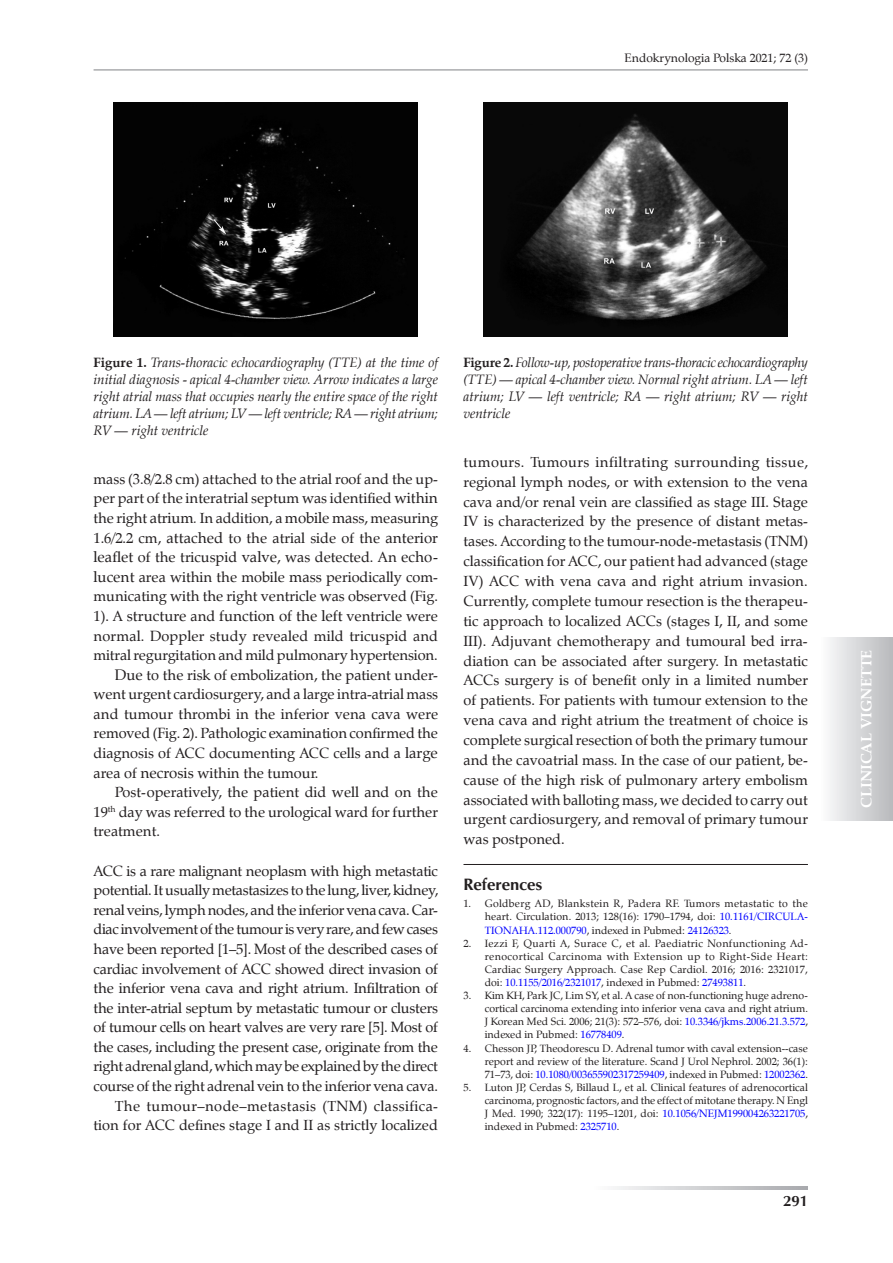
<style>
.page{position:relative;width:893px;height:1263px;background:#fff}
.page>*{position:absolute;margin:0;border:0;box-sizing:border-box;transform-origin:0 0}
.t1{font:700 16.5px "Zapf Humnst EU";color:#231f20}
.t2{font:15px "Zapf Calligr EU";color:#231f20}
.t3{font:700 15px "Zapf Calligr EU";color:#fff}
.t4{font:700 15px "Zapf Humnst EU";color:#231f20}
.t5{font:14.55px/19.8px "Zapf Calligr EU";letter-spacing:-.01em;color:#231f20;text-align:justify}
.t6{font:14.55px "Zapf Calligr EU";letter-spacing:.01em;color:#231f20}
.t7{font:italic 13.5px/17px "Zapf Calligr EU";color:#231f20;text-align:justify}
.t8{font:12px "Zapf Calligr EU";color:#231f20}
.t9{font:10.5px/13px "Zapf Calligr EU";color:#231f20;text-align:justify}
.s1{font-weight:700;font-style:normal}
.s2{font-size:15px}
.s3{font-style:italic}
.s4{font-size:14.55px}
.s5{color:#00f}
</style>
<div class="page">
<svg style="left:615px;top:1186px;width:192px;height:3px"></svg>
<hr style="left:94px;top:70px;width:714px;height:1px;background:#808285">
<div style="left:820px;top:638px;width:73px;height:182px;background:linear-gradient(to right,#fdfdfe,#b8b9bc)"></div>
<hr style="left:463px;top:864px;width:345px;height:1px;background:#231f20">
<img style="left:484px;top:102px;width:304px;height:234px">
<img style="left:114px;top:102px;width:304px;height:234px">
<p class="t8" style="left:625px;top:50px;width:185px">Endokrynologia Polska 2021; 72 (3)</p>
<p class="t7" style="left:94px;top:354px;width:346px"><span class="s1">Figure 1.</span> Trans-thoracic echocardiography (TTE) at the time of initial diagnosis - apical 4-chamber view. Arrow indicates a large right atrial mass that occupies nearly the entire space of the right atrium. LA — left atrium; LV — left ventricle; RA — right atrium; RV — right ventricle</p>
<p class="t5" style="left:94px;top:469px;width:346px">mass (3.8/2.8 cm) attached to the atrial roof and the up&shy;per part of the interatrial septum was identified <span class="s2">within </span>the right <span class="s2">atrium</span><span class="s3">.</span> In addition, a <span class="s2">mobile mass</span>, measuring 1.6/2.2 cm, <span class="s2">attached</span> to the atrial side of the <span class="s2">anterior leaflet</span> of the tricuspid <span class="s2">valve,</span> was detected. An <span class="s2">echo&shy;lucent</span> area within the mobile <span class="s2">mass</span> periodically com&shy;municating with the right ventricle was observed (Fig.</p>
<p class="t2" style="left:94px;top:606px;width:346px"><span class="s4">1). A</span> structure <span class="s4">and</span> function of the left <span class="s4">ventricle were</span></p>
<p class="t6" style="left:94px;top:626px;width:346px">normal. Doppler study revealed mild tricuspid and</p>
<p class="t5" style="left:94px;top:646px;width:346px">mitral regurgitation and mild pulmonary hypertension.</p>
<p class="t5" style="left:115px;top:665px;width:325px"><span class="s2">Due</span> to the risk of embolization, the patient under-</p>
<p class="t5" style="left:94px;top:685px;width:346px">went urgent cardiosurgery, and a large intra-atrial mass</p>
<p class="t5" style="left:94px;top:704px;width:346px">and tumour thrombi in the inferior vena cava were</p>
<p class="t5" style="left:94px;top:724px;width:346px">removed (Fig. 2). Pathologic examination confirmed the</p>
<p class="t5" style="left:94px;top:743px;width:346px">diagnosis of ACC documenting ACC cells and a <span class="s2">large</span></p>
<p class="t5" style="left:94px;top:763px;width:226px">area of <span class="s2">necrosis</span> within the tumour.</p>
<p class="t5" style="left:115px;top:783px;width:325px">Post-operatively, the patient did well and on the</p>
<p class="t5" style="left:94px;top:802px;width:346px">19<sup>th</sup> day was referred to the urological ward for further</p>
<p class="t5" style="left:94px;top:822px;width:68px">treatment.</p>
<p class="t5" style="left:94px;top:861px;width:346px;text-align:right">ACC is a rare malignant neoplasm with high metastatic potential. It usually metastasizes to the lung, liver, kidney, renal veins, lymph nodes, and the inferior vena cava. Car&shy;diac involvement of the tumour is very rare, and few cases have been reported [1–5]. Most of the described cases of cardiac involvement of ACC showed direct invasion of the inferior vena cava and right atrium. Infiltration of the inter-atrial septum by metastatic tumour or clusters of tumour cells on heart valves are very rare [5]. Most of the cases, including the present case, originate from the right adrenal gland, which may be explained by the direct course of the right adrenal vein to the inferior vena cava.<br>The tumour–node–metastasis (TNM) classifica&shy;tion for ACC defines stage I and II as strictly localized</p>
<p class="t7" style="left:463px;top:354px;width:346px"><span class="s1">Figure 2.</span> Follow-up, postoperative trans-thoracic echocardiography (TTE) — apical 4-chamber view. Normal right atrium. LA — left atrium; LV — left ventricle; RA — right atrium; RV — right ventricle</p>
<p class="t5" style="left:463px;top:452px;width:346px">tumours. Tumours infiltrating surrounding tissue, regional lymph nodes, or with extension to the vena cava and/or renal vein are classified as stage III. Stage IV is characterized by the presence of distant metas&shy;tases. According to the tumour-node-metastasis (TNM) classification for ACC, our patient had advanced (stage IV) ACC with vena cava and right atrium invasion.<br>Currently, complete tumour resection is the therapeu&shy;tic approach to localized ACCs (stages I, II, and some III). Adjuvant chemotherapy and tumoural bed irra&shy;diation can be associated after surgery. In metastatic ACCs surgery is of benefit only in a limited number of patients. For patients with tumour extension to the vena cava and right atrium the treatment of choice is complete surgical resection of both the primary tumour and the cavoatrial mass. In the case of our patient, be&shy;cause of the high risk of pulmonary artery embolism associated with balloting mass, we decided to carry out urgent cardiosurgery, and removal of primary tumour was postponed.</p>
<p class="t1" style="left:463px;top:874px;width:81px">References</p>
<p class="t9" style="left:485px;top:897px;width:325px;text-indent:-21px">1. Goldberg AD, Blankstein R, Padera RF. Tumors metastatic to the heart. Circulation. 2013; 128(16): 1790–1794, doi: <span class="s5">10.1161/CIRCULA-TIONAHA.112.000790</span>, indexed in Pubmed: <span class="s5">24126323</span>.</p>
<p class="t9" style="left:485px;top:937px;width:325px;text-indent:-21px">2. Iezzi F, Quarti A, Surace C, et al. Paediatric Nonfunctioning Ad&shy;renocortical Carcinoma with Extension up to Right-Side Heart:<br>Cardiac Surgery Approach. Case Rep Cardiol. 2016; 2016: 2321017, doi: <span class="s5">10.1155/2016/2321017</span>, indexed in Pubmed: <span class="s5">27493811</span>.</p>
<p class="t9" style="left:485px;top:989px;width:325px;text-indent:-21px">3. Kim KH, Park JC, Lim SY, et al. A case of non-functioning huge adreno&shy;cortical carcinoma extending into inferior vena cava and right atrium.<br>J Korean Med Sci. 2006; 21(3): 572–576, doi: <span class="s5">10.3346/jkms.2006.21.3.572</span>, indexed in Pubmed: <span class="s5">16778409</span>.</p>
<p class="t9" style="left:485px;top:1042px;width:325px;text-indent:-21px">4. Chesson JP, Theodorescu D. Adrenal tumor with caval extension--case report and review of the literature. Scand J Urol Nephrol. 2002; 36(1):<br>71–73, doi: <span class="s5">10.1080/003655902317259409</span>, indexed in Pubmed: <span class="s5">12002362</span>.</p>
<p class="t9" style="left:485px;top:1081px;width:325px;text-indent:-21px">5. Luton JP, Cerdas S, Billaud L, et al. Clinical features of adrenocortical carcinoma, prognostic factors, and the effect of mitotane therapy. N Engl J Med. 1990; 322(17): 1195–1201, doi: <span class="s5">10.1056/NEJM199004263221705</span>, indexed in Pubmed: <span class="s5">2325710</span>.</p>
<p class="t4" style="left:783px;top:1191px;width:26px">291</p>
<p class="t3" style="left:857px;top:808px;width:160px;rotate:-90deg">Clinical vignette</p>
</div>
